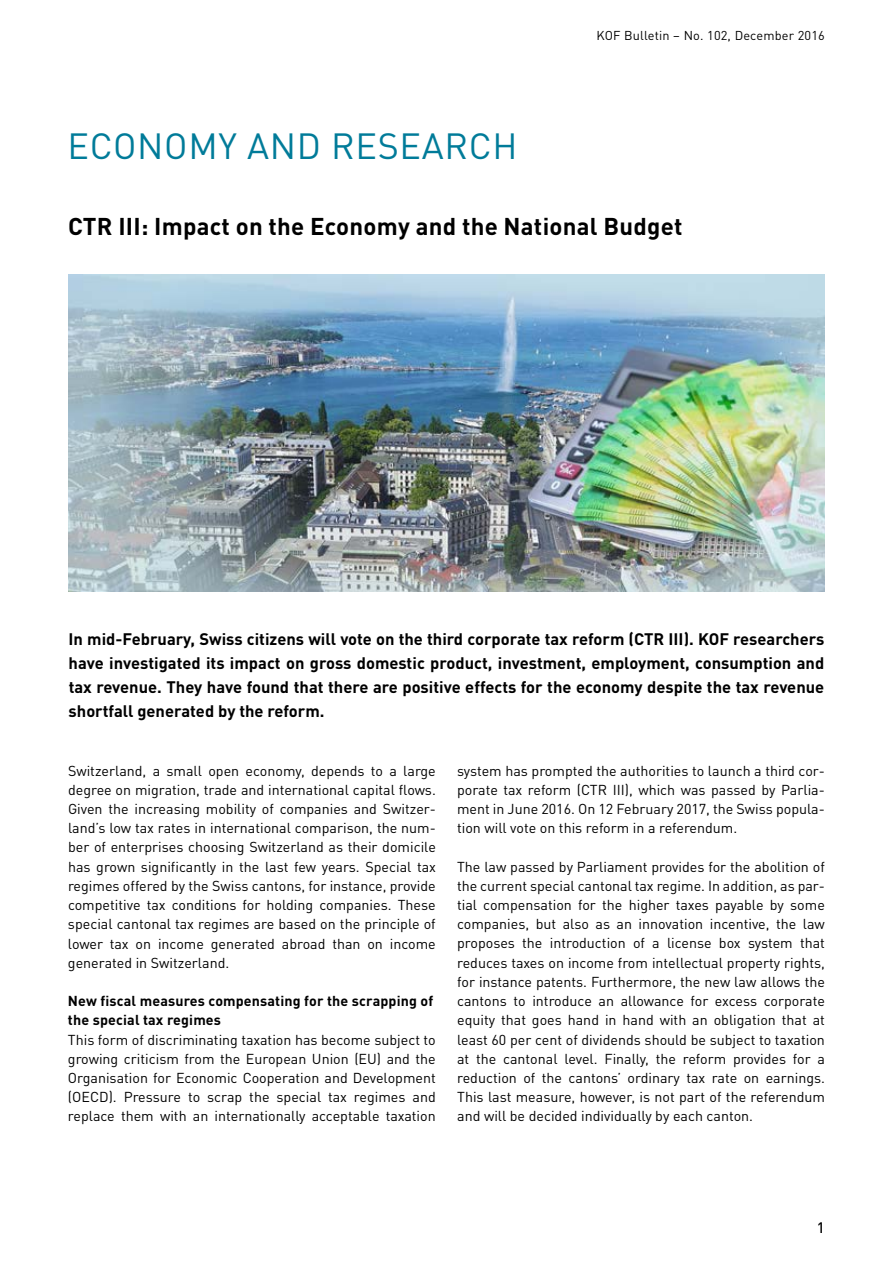
<style>
.page{position:relative;width:893px;height:1263px;background:#fff}
.page>*{position:absolute;margin:0;border:0;box-sizing:border-box;transform-origin:0 0}
.t1{font:36px "DIN Pro";letter-spacing:.02em;color:#007b99}
.t2{font:700 24px "DIN Pro";letter-spacing:.01em;color:#000}
.t3{font:700 16.5px/24px "DIN Pro";color:#000;text-align:justify}
.t4{font:500 15px "DIN Pro";color:#000}
.t5{font:14.25px/19.2px "DIN Pro";color:#000;text-align:justify}
.t6{font:700 14.25px/19.2px "DIN Pro";letter-spacing:.01em;color:#000}
.t7{font:12.75px "DIN Pro";letter-spacing:.01em;color:#000}
</style>
<div class="page">
<img style="left:68px;top:275px;width:757px;height:317px">
<h1 class="t1" style="left:67px;top:118px;width:452px">ECONOMY AND RESEARCH</h1>
<p class="t7" style="left:596px;top:25px;width:230px">KOF Bulletin – No. 102, December 2016</p>
<h2 class="t2" style="left:68px;top:207px;width:616px">CTR III: Impact on the Economy and the National Budget</h2>
<p class="t3" style="left:68px;top:625px;width:757px">In mid-February, Swiss citizens will vote on the third corporate tax reform (CTR III). KOF researchers have investigated its impact on gross domestic product, investment, employment, consumption and tax revenue. They have found that there are positive effects for the economy despite the tax revenue shortfall generated by the reform.</p>
<p class="t5" style="left:68px;top:759px;width:369px">Switzerland, a small open economy, depends to a large degree on migration, trade and international capital flows.<br>Given the increasing mobility of companies and Switzer&shy;land’s low tax rates in international comparison, the num&shy;ber of enterprises choosing Switzerland as their domicile has grown significantly in the last few years. Special tax regimes offered by the Swiss cantons, for instance, provide competitive tax conditions for holding companies. These special cantonal tax regimes are based on the principle of lower tax on income generated abroad than on income generated in Switzerland.</p>
<p class="t6" style="left:68px;top:990px;width:367px">New fiscal measures compensating for the scrapping of the special tax regimes</p>
<p class="t5" style="left:68px;top:1028px;width:369px">This form of discriminating taxation has become subject to growing criticism from the European Union (EU) and the Organisation for Economic Cooperation and Development (OECD). Pressure to scrap the special tax regimes and replace them with an internationally acceptable taxation</p>
<p class="t5" style="left:457px;top:759px;width:369px">system has prompted the authorities to launch a third cor&shy;porate tax reform (CTR III), which was passed by Parlia&shy;ment in June 2016. On 12 February 2017, the Swiss popula&shy;tion will vote on this reform in a referendum.</p>
<p class="t5" style="left:457px;top:855px;width:369px">The law passed by Parliament provides for the abolition of the current special cantonal tax regime. In addition, as par&shy;tial compensation for the higher taxes payable by some companies, but also as an innovation incentive, the law proposes the introduction of a license box system that reduces taxes on income from intellectual property rights, for instance patents. Furthermore, the new law allows the cantons to introduce an allowance for excess corporate equity that goes hand in hand with an obligation that at least 60 per cent of dividends should be subject to taxation at the cantonal level. Finally, the reform provides for a reduction of the cantons’ ordinary tax rate on earnings.<br>This last measure, however, is not part of the referendum and will be decided individually by each canton.</p>
<p class="t4" style="left:817px;top:1215px;width:9px">1</p>
</div>
